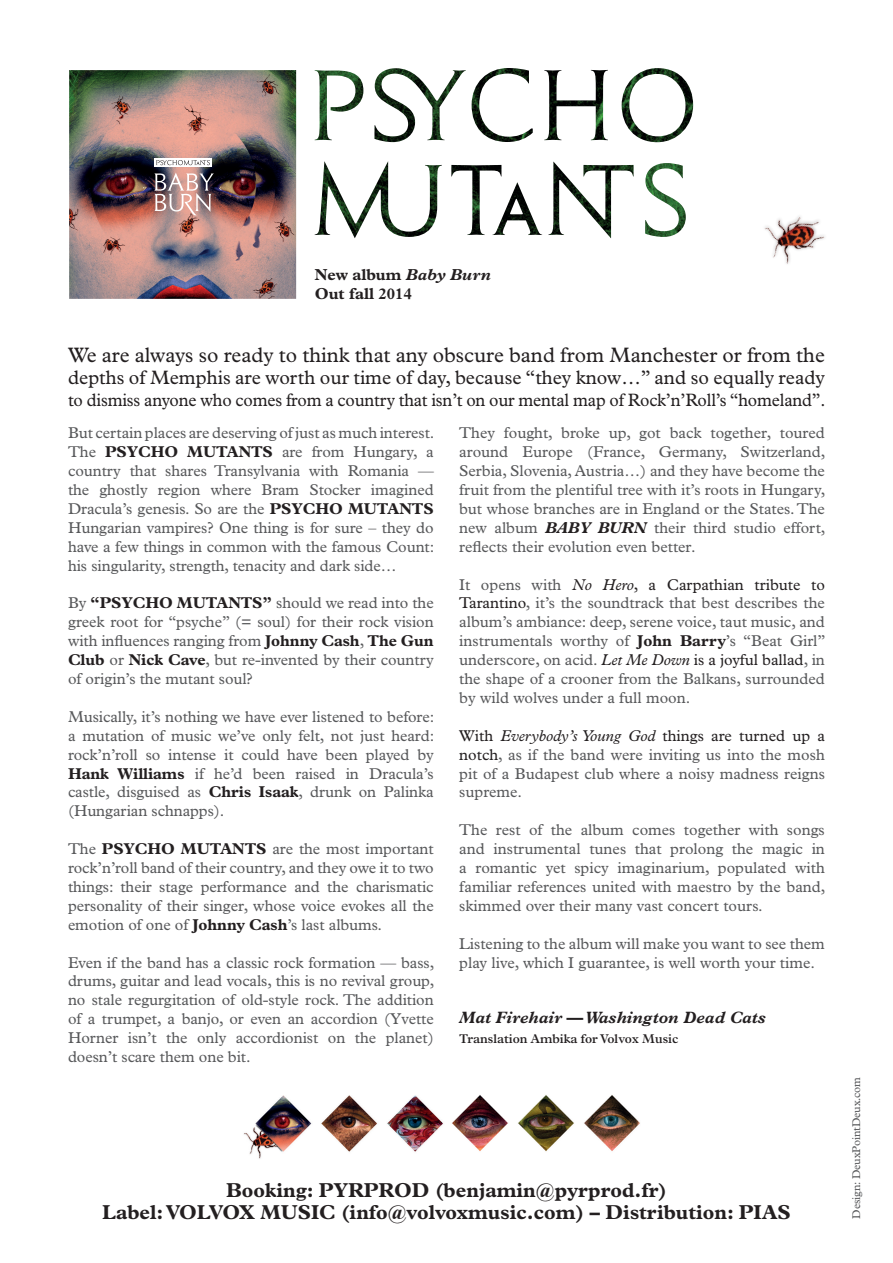
<style>
.page{position:relative;width:893px;height:1263px;background:#fff}
.page>*{position:absolute;margin:0;border:0;box-sizing:border-box;transform-origin:0 0}
.t1{font:21px "Plantin Std";color:#231f20}
.t2{font:700 20.25px/21.8px "Plantin Std";color:#231f20}
.t3{font:19.5px "Plantin Std";color:#231f20}
.t4{font:18px "Plantin Std";letter-spacing:-.01em;color:#231f20;scale:.96 1}
.t5{font:italic 700 16.5px "Plantin Std";color:#231f20}
.t6{font:700 16.05px/19.2px "Plantin Std";color:#231f20}
.t7{font:15.75px/18.9px "Plantin Std";color:#57585a;text-align:justify}
.t8{font:600 12.75px "Plantin Std";color:#231f20}
.t9{font:11.25px "Plantin Std";letter-spacing:-.01em;color:#57585a}
.s1{font-style:italic}
.s2{font-weight:700;color:#231f20}
.s3{font-weight:700;font-style:italic;color:#231f20}
.s4{font-style:italic;color:#231f20}
.s5{color:#231f20}
</style>
<div class="page">
<img style="left:764px;top:216px;width:61px;height:48px">
<img style="left:244px;top:1095px;width:199px;height:64px">
<img style="left:452px;top:1095px;width:188px;height:57px">
<img style="left:69px;top:70px;width:227px;height:229px">
<div style="left:154px;top:158px;width:58px;height:9px;background:#fff"></div>
<svg style="left:156px;top:160px;width:54px;height:5px"></svg>
<img style="left:315px;top:68px;width:378px;height:74px">
<img style="left:315px;top:161px;width:371px;height:77px">
<p class="t6" style="left:315px;top:265px;width:178px">New album <span class="s1">Baby Burn<br></span>Out fall 2014</p>
<h1 class="t1" style="left:68px;top:343px;width:758px">We are always so ready to think that any obscure band from Manchester or from the</h1>
<p class="t3" style="left:68px;top:366px;width:758px">depths of Memphis are worth our time of day, because “they know…” and so equally ready</p>
<p class="t4" style="left:68px;top:389px;width:791px">to dismiss anyone who comes from a country that isn’t on our mental map of Rock’n’Roll’s “homeland”.</p>
<p class="t7" style="left:68px;top:424px;width:368px">But certain places are deserving of just as much interest.<br>The <span class="s2">Psycho Mutants</span> are from Hungary, a country that shares Transylvania with Romania — the ghostly region where Bram Stocker imagined Dracula’s genesis. So are the <span class="s2">Psycho Mutants </span>Hungarian vampires? One thing is for sure – they do have a few things in common with the famous Count: his singularity, strength, tenacity and dark side…</p>
<p class="t7" style="left:68px;top:594px;width:367px">By <span class="s2">“Psycho Mutants”</span> should we read into the greek root for “psyche” (= soul) for their rock vision with influences ranging from <span class="s2">Johnny Cash</span>, <span class="s2">The Gun Club</span> or <span class="s2">Nick Cave</span>, but re-invented by their country of origin’s the mutant soul?</p>
<p class="t7" style="left:68px;top:707px;width:368px">Musically, it’s nothing we have ever listened to before: a mutation of music we’ve only felt, not just heard: rock’n’roll so intense it could have been played by <span class="s2">Hank Williams</span> if he’d been raised in Dracula’s castle, disguised as <span class="s2">Chris Isaak</span>, drunk on Palinka (Hungarian schnapps).</p>
<p class="t7" style="left:68px;top:839px;width:367px">The <span class="s2">Psycho Mutants</span> are the most important rock’n’roll band of their country, and they owe it to two things: their stage performance and the charismatic personality of their singer, whose voice evokes all the emotion of one of <span class="s2">Johnny Cash</span>’s last albums.</p>
<p class="t7" style="left:68px;top:953px;width:368px">Even if the band has a classic rock formation — bass, drums, guitar and lead vocals, this is no revival group, no stale regurgitation of old-style rock. The addition of a trumpet, a banjo, or even an accordion (Yvette Horner isn’t the only accordionist on the planet) doesn’t scare them one bit.</p>
<p class="t7" style="left:459px;top:424px;width:368px">They fought, broke up, got back together, toured around Europe (France, Germany, Switzerland, Serbia, Slovenia, Austria…) and they have become the fruit from the plentiful tree with it’s roots in Hungary, but whose branches are in England or the States. The new album <span class="s3">Baby Burn</span> their third studio effort, reflects their evolution even better.</p>
<p class="t7" style="left:459px;top:575px;width:368px">It opens with <span class="s4">No Hero</span><span class="s5">, a Carpathian tribute to Tarantino</span>, it’s the soundtrack that best describes the album’s ambiance: deep, serene voice, taut music, and instrumentals worthy of <span class="s2">John Barry</span>’s “Beat Girl” underscore, on acid. <span class="s4">Let Me Down</span> <span class="s5">is a joyful ballad</span>, in the shape of a crooner from the Balkans, surrounded by wild wolves under a full moon.</p>
<p class="t7" style="left:459px;top:726px;width:367px"><span class="s5">With</span> <span class="s4">Everybody’s Young God</span> <span class="s5">things are turned up a notch</span>, as if the band were inviting us into the mosh pit of a Budapest club where a noisy madness reigns supreme.</p>
<p class="t7" style="left:459px;top:821px;width:368px">The rest of the album comes together with songs and instrumental tunes that prolong the magic in a romantic yet spicy imaginarium, populated with familiar references united with maestro by the band, skimmed over their many vast concert tours.</p>
<p class="t7" style="left:459px;top:934px;width:367px">Listening to the album will make you want to see them play live, which I guarantee, is well worth your time.</p>
<p class="t5" style="left:459px;top:1008px;width:308px">Mat Firehair — Washington Dead Cats</p>
<p class="t8" style="left:459px;top:1031px;width:221px">Translation Ambika for Volvox Music</p>
<p class="t2" style="left:102px;top:1179px;width:675px;text-indent:124px">Booking: PYRPROD (benjamin@pyrprod.fr)<br>Label: VOLVOX MUS IC (info@volvoxmusic.com) – Distribution: PIAS</p>
<p class="t9" style="left:850px;top:1218px;width:143px;rotate:-90deg">Design: DeuxPointDeux.com</p>
</div>
